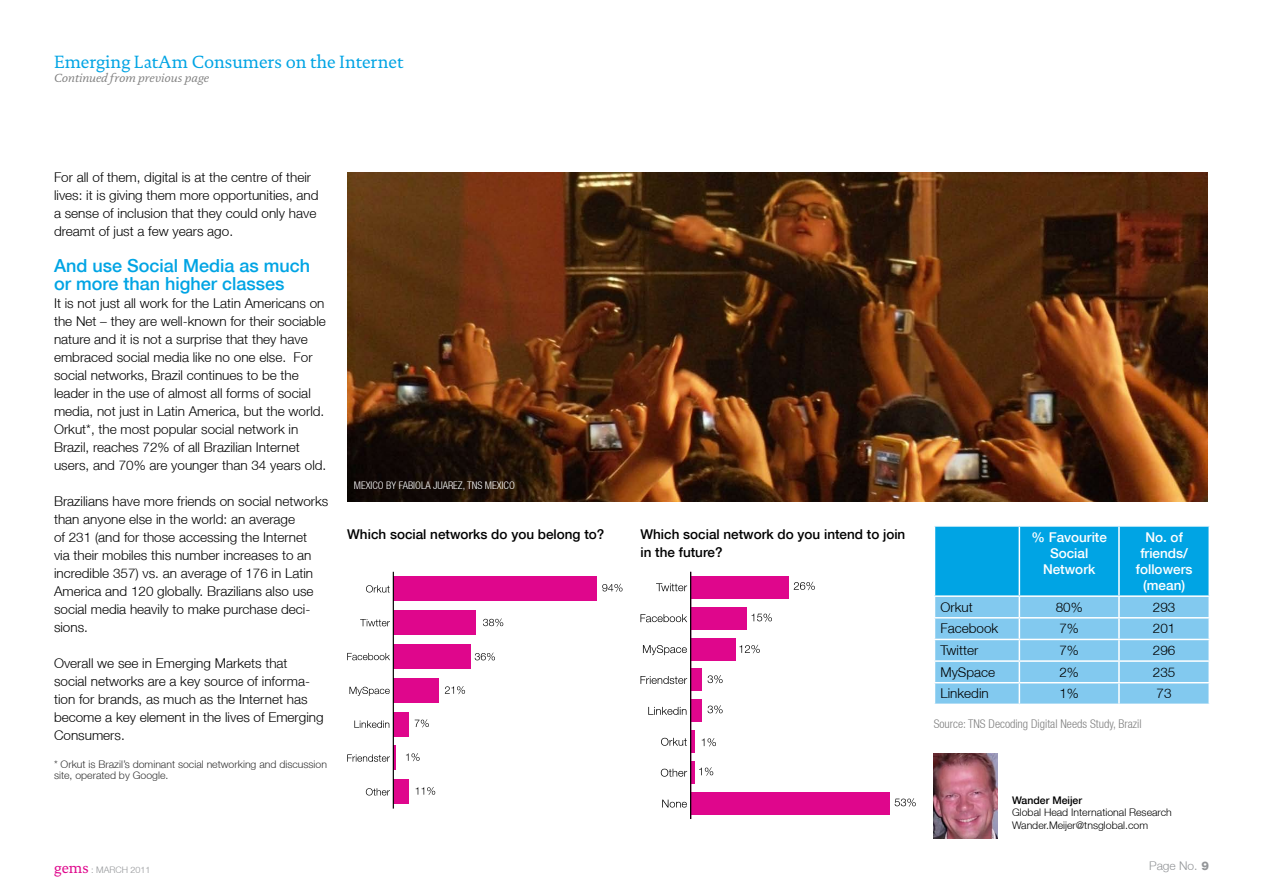
<style>
.page{position:relative;width:1263px;height:893px;background:#fff}
.page>*{position:absolute;margin:0;border:0;box-sizing:border-box;transform-origin:0 0}
.t1{font:500 18px/18px "Helvetica Neue";color:#00a4e4}
.t2{font:18px "DTL Documenta ST";color:#00a4e4}
.t3{font:300 13.5px/18px "Helvetica Neue";color:#000}
.t4{font:500 13.5px/18px "Helvetica Neue";color:#000}
.t5{font:500 13.5px/16.2px "Helvetica Neue";color:#fff;text-align:center}
.t6{font:300 condensed 12px "Helvetica Neue";color:#808080}
.t7{font:12px "DTL Documenta ST Italic";color:#808080}
.t8{font:300 12px "Helvetica Neue";color:#939598}
.t9{font:300 10.5px/10.5px "Helvetica Neue";color:#333}
.t10{font:300 10.5px/12.6px "Helvetica Neue";color:#000}
.t11{font:300 condensed 10.5px "Helvetica Neue";color:#fff}
.t12{font:500 10.5px "Helvetica Neue";color:#000}
.t13{font:300 9px "Helvetica Neue";color:#939598}
.s1{font-family:"DTL Documenta ST";font-weight:400;font-size:15px;color:#df068c}
.s2{font-weight:800}
</style>
<div class="page">
<svg style="left:934px;top:526px;width:275px;height:178px;background:#58beeb"></svg>
<hr style="left:1119px;top:682px;width:91px;height:1px;background:#fff">
<hr style="left:1118px;top:683px;width:2px;height:21px;background:#fff">
<hr style="left:1208px;top:683px;width:2px;height:21px;background:#fff">
<img style="left:347px;top:172px;width:861px;height:329px">
<img style="left:934px;top:753px;width:63px;height:86px">
<div style="left:393px;top:576px;width:204px;height:25px;background:#df068c"></div>
<div style="left:393px;top:610px;width:83px;height:25px;background:#df068c"></div>
<div style="left:393px;top:644px;width:78px;height:24px;background:#df068c"></div>
<div style="left:393px;top:678px;width:46px;height:24px;background:#df068c"></div>
<div style="left:393px;top:712px;width:15px;height:24px;background:#df068c"></div>
<hr style="left:393px;top:746px;width:2px;height:24px;background:#df068c">
<div style="left:393px;top:779px;width:15px;height:25px;background:#df068c"></div>
<hr style="left:393px;top:572px;width:1px;height:237px;background:#000">
<svg style="left:366px;top:788px;width:24px;height:7px"></svg>
<svg style="left:347px;top:754px;width:43px;height:8px"></svg>
<svg style="left:354px;top:721px;width:35px;height:7px"></svg>
<svg style="left:349px;top:687px;width:41px;height:9px"></svg>
<svg style="left:347px;top:653px;width:43px;height:7px"></svg>
<svg style="left:360px;top:619px;width:30px;height:7px"></svg>
<svg style="left:366px;top:585px;width:24px;height:7px"></svg>
<svg style="left:602px;top:584px;width:20px;height:8px"></svg>
<svg style="left:483px;top:618px;width:20px;height:8px"></svg>
<svg style="left:475px;top:653px;width:20px;height:8px"></svg>
<svg style="left:445px;top:686px;width:20px;height:8px"></svg>
<svg style="left:415px;top:719px;width:14px;height:8px"></svg>
<svg style="left:406px;top:753px;width:14px;height:8px"></svg>
<svg style="left:416px;top:787px;width:19px;height:8px"></svg>
<div style="left:691px;top:576px;width:98px;height:22px;background:#df068c"></div>
<div style="left:691px;top:607px;width:56px;height:22px;background:#df068c"></div>
<div style="left:691px;top:638px;width:45px;height:22px;background:#df068c"></div>
<div style="left:691px;top:669px;width:11px;height:22px;background:#df068c"></div>
<div style="left:691px;top:700px;width:11px;height:22px;background:#df068c"></div>
<hr style="left:691px;top:731px;width:3px;height:22px;background:#df068c">
<hr style="left:691px;top:761px;width:3px;height:23px;background:#df068c">
<div style="left:691px;top:792px;width:199px;height:23px;background:#df068c"></div>
<hr style="left:690px;top:572px;width:1px;height:247px;background:#000">
<svg style="left:662px;top:800px;width:25px;height:7px"></svg>
<svg style="left:661px;top:769px;width:26px;height:8px"></svg>
<svg style="left:661px;top:738px;width:26px;height:8px"></svg>
<svg style="left:648px;top:707px;width:38px;height:8px"></svg>
<svg style="left:640px;top:676px;width:47px;height:8px"></svg>
<svg style="left:643px;top:645px;width:44px;height:10px"></svg>
<svg style="left:640px;top:614px;width:47px;height:8px"></svg>
<svg style="left:656px;top:583px;width:31px;height:8px"></svg>
<svg style="left:794px;top:582px;width:21px;height:8px"></svg>
<svg style="left:751px;top:613px;width:21px;height:9px"></svg>
<svg style="left:739px;top:645px;width:21px;height:8px"></svg>
<svg style="left:708px;top:675px;width:14px;height:8px"></svg>
<svg style="left:708px;top:705px;width:14px;height:9px"></svg>
<svg style="left:702px;top:738px;width:14px;height:8px"></svg>
<svg style="left:699px;top:767px;width:14px;height:9px"></svg>
<svg style="left:895px;top:798px;width:21px;height:9px"></svg>
<h1 class="t2" style="left:54px;top:51px;width:351px">Emerging LatAm Consumers on the Internet</h1>
<p class="t7" style="left:54px;top:71px;width:157px">Continued from previous page</p>
<p class="t3" style="left:54px;top:168px;width:266px">For all of them, digital is at the centre of their lives: it is giving them more opportunities, and a sense of inclusion that they could only have dreamt of just a few years ago.</p>
<h1 class="t1" style="left:54px;top:256px;width:258px">And use Social Media as much or more than higher classes</h1>
<p class="t3" style="left:54px;top:294px;width:274px">It is not just all work for the Latin Americans on the Net – they are well-known for their sociable nature and it is not a surprise that they have embraced social media like no one else. For social networks, Brazil continues to be the leader in the use of almost all forms of social media, not just in Latin America, but the world.<br>Orkut*, the most popular social network in Brazil, reaches 72% of all Brazilian Internet users, and 70% are younger than 34 years old.</p>
<p class="t3" style="left:54px;top:492px;width:276px">Brazilians have more friends on social networks than anyone else in the world: an average<br>of 231 (and for those accessing the Internet<br>via their mobiles this number increases to an incredible 357) vs. an average of 176 in Latin America and 120 globally. Brazilians also use social media heavily to make purchase deci&shy;sions.</p>
<p class="t3" style="left:54px;top:654px;width:271px">Overall we see in Emerging Markets that social networks are a key source of informa&shy;tion for brands, as much as the Internet has become a key element in the lives of Emerging Consumers.</p>
<p class="t9" style="left:54px;top:759px;width:275px">* Orkut is Brazil’s dominant social networking and discussion site, operated by Google.</p>
<p class="t11" style="left:354px;top:480px;width:156px">MEXICO BY FABIOLA JUAREZ, TNS MEXICO</p>
<p class="t4" style="left:347px;top:525px;width:259px">Which social networks do you belong to?</p>
<p class="t4" style="left:640px;top:525px;width:266px">Which social network do you intend to join in the future?</p>
<p class="t5" style="left:1031px;top:528px;width:77px">% Favourite<br>Social<br>Network</p>
<p class="t5" style="left:1136px;top:528px;width:58px">No. of friends/ followers (mean)</p>
<p class="t3" style="left:940px;top:598px;width:34px">Orkut</p>
<p class="t3" style="left:1056px;top:598px;width:29px">80%</p>
<p class="t3" style="left:1153px;top:598px;width:24px">293</p>
<p class="t3" style="left:940px;top:619px;width:59px">Facebook</p>
<p class="t3" style="left:1059px;top:619px;width:21px">7%</p>
<p class="t3" style="left:1153px;top:619px;width:24px">201</p>
<p class="t3" style="left:940px;top:641px;width:39px">Twitter</p>
<p class="t3" style="left:1059px;top:641px;width:21px">7%</p>
<p class="t3" style="left:1153px;top:641px;width:24px">296</p>
<p class="t3" style="left:940px;top:663px;width:56px">MySpace</p>
<p class="t3" style="left:1059px;top:663px;width:21px">2%</p>
<p class="t3" style="left:1153px;top:663px;width:24px">235</p>
<p class="t3" style="left:940px;top:684px;width:50px">Linkedin</p>
<p class="t3" style="left:1059px;top:684px;width:21px">1%</p>
<p class="t3" style="left:1157px;top:684px;width:17px">73</p>
<p class="t6" style="left:934px;top:717px;width:209px">Source: TNS Decoding Digital Needs Study, Brazil</p>
<p class="t12" style="left:1012px;top:794px;width:72px">Wander Meijer</p>
<p class="t10" style="left:1012px;top:806px;width:161px">Global Head International Research<br>Wander.Meijer@tnsglobal.com</p>
<p class="t13" style="left:54px;top:864px;width:98px"><span class="s1">gems</span> : MARCH 2011</p>
<p class="t8" style="left:1149px;top:858px;width:61px">Page No. <span class="s2">9</span></p>
</div>
